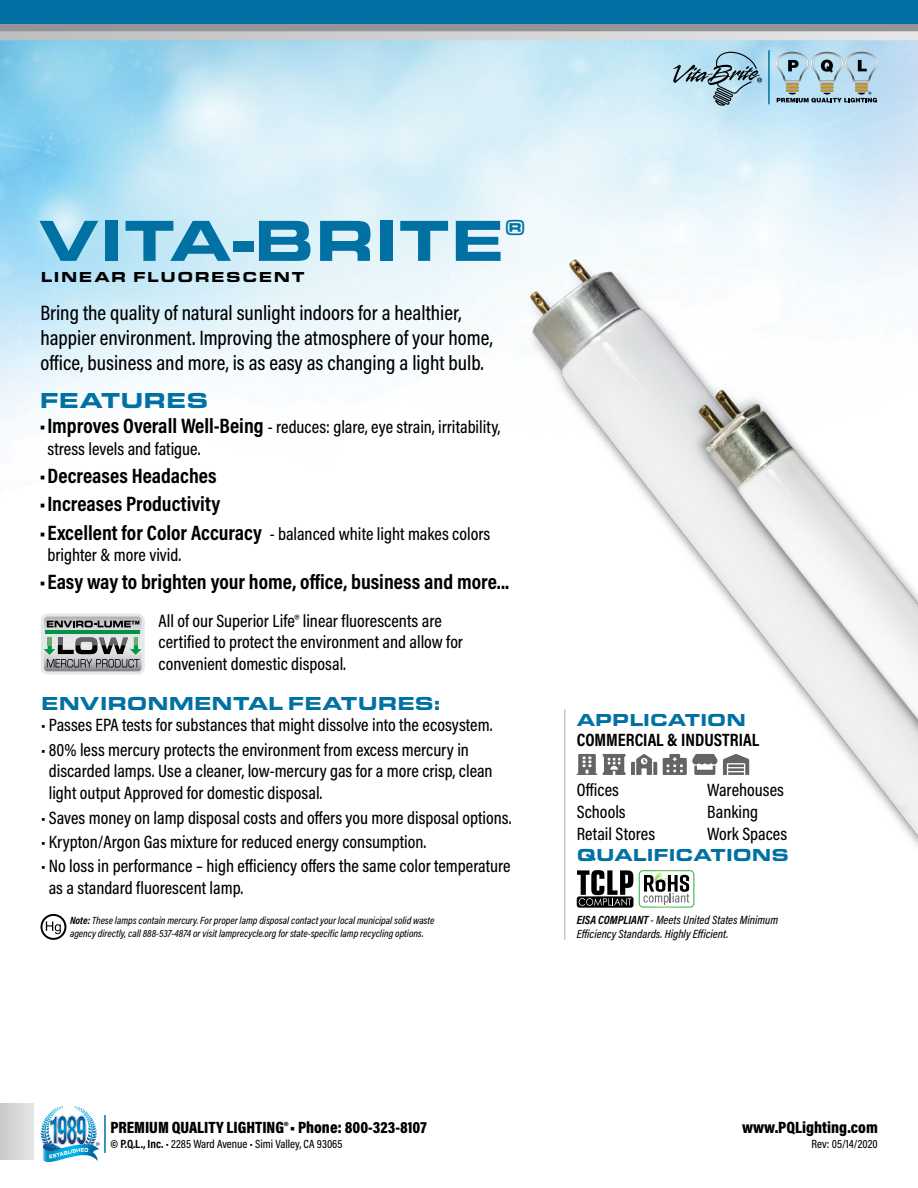
<style>
.page{position:relative;width:918px;height:1188px;background:#fff}
.page>*{position:absolute;margin:0;border:0;box-sizing:border-box;transform-origin:0 0}
.t1{font:900 60px "Eurostile Ext";letter-spacing:.015em;color:#0071a2}
.t2{font:900 22.5px "Eurostile Ext";color:#0071a2}
.t3{font:500 21px/25.2px "Acumin Pro Cond";color:#000}
.t4{font:700 21px "Acumin Pro Cond";color:#000}
.t5{font:900 19.5px "Eurostile Ext";color:#0071a2}
.t6{font:500 18px/21.6px "Acumin Pro Cond";color:#000}
.t7{font:900 18px "Eurostile Ext";color:#0071a2}
.t8{font:700 18px "Acumin Pro Cond";color:#000}
.t9{font:900 16.5px "Acumin Pro Cond";color:#000}
.t10{font:900 15px "Eurostile Ext";letter-spacing:.1em;color:#000}
.t11{font:italic 500 12px/14.4px "Acumin Pro Cond";color:#000}
.t12{font:500 12px "Acumin Pro Cond";color:#000}
.t13{font:italic 500 10.5px/12.6px "Acumin Pro Cond";color:#000}
.s1{font-weight:700;font-size:21px}
.s2{font-weight:700}
</style>
<div class="page">
<img style="left:0;top:40px;width:918px;height:382px">
<div style="left:0;top:15px;width:918px;height:18px;background:#939598"></div>
<div style="left:0;top:0;width:918px;height:24px;background:#0071a2"></div>
<div style="left:0;top:1104px;width:33px;height:56px;background:linear-gradient(to bottom,#d7d8d9,#d7d8d9)"></div>
<svg style="left:0;top:31px;width:918px;height:9px;background:#ced0d1"></svg>
<svg style="left:59px;top:1106px;width:18px;height:2px"></svg>
<img style="left:43px;top:1116px;width:57px;height:46px">
<hr style="left:104px;top:1115px;width:2px;height:38px;background:#0071a2">
<svg style="left:776px;top:52px;width:102px;height:51px;background:#a1bcc6"></svg>
<hr style="left:768px;top:50px;width:2px;height:54px;background:#0071a2">
<svg style="left:673px;top:49px;width:89px;height:57px;background:#9cbecd"></svg>
<img style="left:513px;top:226px;width:405px;height:653px">
<svg style="left:41px;top:613px;width:104px;height:62px;background:#9ca9a3"></svg>
<svg style="left:40px;top:914px;width:26px;height:26px"></svg>
<svg style="left:564px;top:709px;width:1px;height:155px"></svg>
<hr style="left:564px;top:864px;width:1px;height:50px;background:#c7c8ca">
<svg style="left:564px;top:914px;width:1px;height:26px"></svg>
<svg style="left:577px;top:754px;width:20px;height:21px"></svg>
<svg style="left:603px;top:754px;width:54px;height:21px"></svg>
<svg style="left:663px;top:754px;width:86px;height:21px"></svg>
<div style="left:577px;top:896px;width:56px;height:12px;background:#000;border-radius:3px"></div>
<svg style="left:577px;top:870px;width:56px;height:36px"></svg>
<svg style="left:643px;top:872px;width:46px;height:33px"></svg>
<div style="left:639px;top:870px;width:55px;height:38px;border:1px solid #fff;border-radius:4px"></div>
<p class="t1" style="left:39px;top:196px;width:467px">VITA-BRITE</p>
<p class="t2" style="left:504px;top:211px;width:23px">®</p>
<p class="t10" style="left:41px;top:266px;width:265px">LINEAR FLUORESCENT</p>
<p class="t3" style="left:40px;top:299px;width:454px">Bring the quality of natural sunlight indoors for a healthier, happier environment. Improving the atmosphere of your home, office, business and more, is as easy as changing a light bulb.</p>
<p class="t2" style="left:40px;top:384px;width:170px">FEATURES</p>
<p class="t6" style="left:47px;top:416px;width:455px;text-indent:-8px"><span class="s1">•Improves Overall Well-Being</span> - reduces: glare, eye strain, irritability, stress levels and fatigue.</p>
<p class="t4" style="left:40px;top:462px;width:178px">•Decreases Headaches</p>
<p class="t4" style="left:40px;top:490px;width:182px">•Increases Productivity</p>
<p class="t6" style="left:47px;top:522px;width:444px;text-indent:-8px"><span class="s1">•Excellent for Color Accuracy</span> - balanced white light makes colors brighter &amp; more vivid.</p>
<p class="t4" style="left:40px;top:568px;width:471px">•Easy way to brighten your home, office, business and more...</p>
<p class="t6" style="left:159px;top:609px;width:306px">All of our Superior Life® linear fluorescents are certified to protect the environment and allow for convenient domestic disposal.</p>
<p class="t5" style="left:41px;top:689px;width:401px">ENVIRONMENTAL FEATURES:</p>
<p class="t6" style="left:41px;top:714px;width:453px">• Passes EPA tests for substances that might dissolve into the ecosystem.</p>
<p class="t6" style="left:49px;top:739px;width:445px;text-indent:-8px">• 80% less mercury protects the environment from excess mercury in discarded lamps. Use a cleaner, low-mercury gas for a more crisp, clean light output Approved for domestic disposal.</p>
<p class="t6" style="left:41px;top:806px;width:472px">• Saves money on lamp disposal costs and offers you more disposal options.</p>
<p class="t6" style="left:41px;top:830px;width:387px">• Krypton/Argon Gas mixture for reduced energy consumption.</p>
<p class="t6" style="left:49px;top:855px;width:463px;text-indent:-8px">• No loss in performance – high efficiency offers the same color temperature as a standard fluorescent lamp.</p>
<p class="t13" style="left:70px;top:914px;width:366px"><span class="s2">Note:</span> These lamps contain mercury. For proper lamp disposal contact your local municipal solid waste agency directly, call 888-537-4874 or visit lamprecycle.org for state-specific lamp recycling options.</p>
<p class="t7" style="left:577px;top:706px;width:171px">APPLICATION</p>
<p class="t8" style="left:577px;top:728px;width:184px">COMMERCIAL &amp; INDUSTRIAL</p>
<p class="t6" style="left:577px;top:778px;width:44px">Offices</p>
<p class="t6" style="left:707px;top:778px;width:78px">Warehouses</p>
<p class="t6" style="left:577px;top:801px;width:51px">Schools</p>
<p class="t6" style="left:707px;top:801px;width:53px">Banking</p>
<p class="t6" style="left:577px;top:823px;width:80px">Retail Stores</p>
<p class="t6" style="left:707px;top:823px;width:82px">Work Spaces</p>
<p class="t7" style="left:577px;top:842px;width:214px">QUALIFICATIONS</p>
<p class="t11" style="left:577px;top:912px;width:203px"><span class="s2">EISA COMPLIANT</span> - Meets United States Minimum<br>Efficiency Standards. Highly Efficient.</p>
<p class="t9" style="left:110px;top:1116px;width:318px">PREMIUM QUALITY LIGHTING®• Phone: 800-323-8107</p>
<p class="t12" style="left:110px;top:1136px;width:234px"><span class="s2">© P.Q.L., Inc.</span> • 2285 Ward Avenue • Simi Valley, CA 93065</p>
<p class="t9" style="left:742px;top:1116px;width:137px">www.PQLighting.com</p>
<p class="t12" style="left:811px;top:1136px;width:68px">Rev: 05/14/2020</p>
</div>
